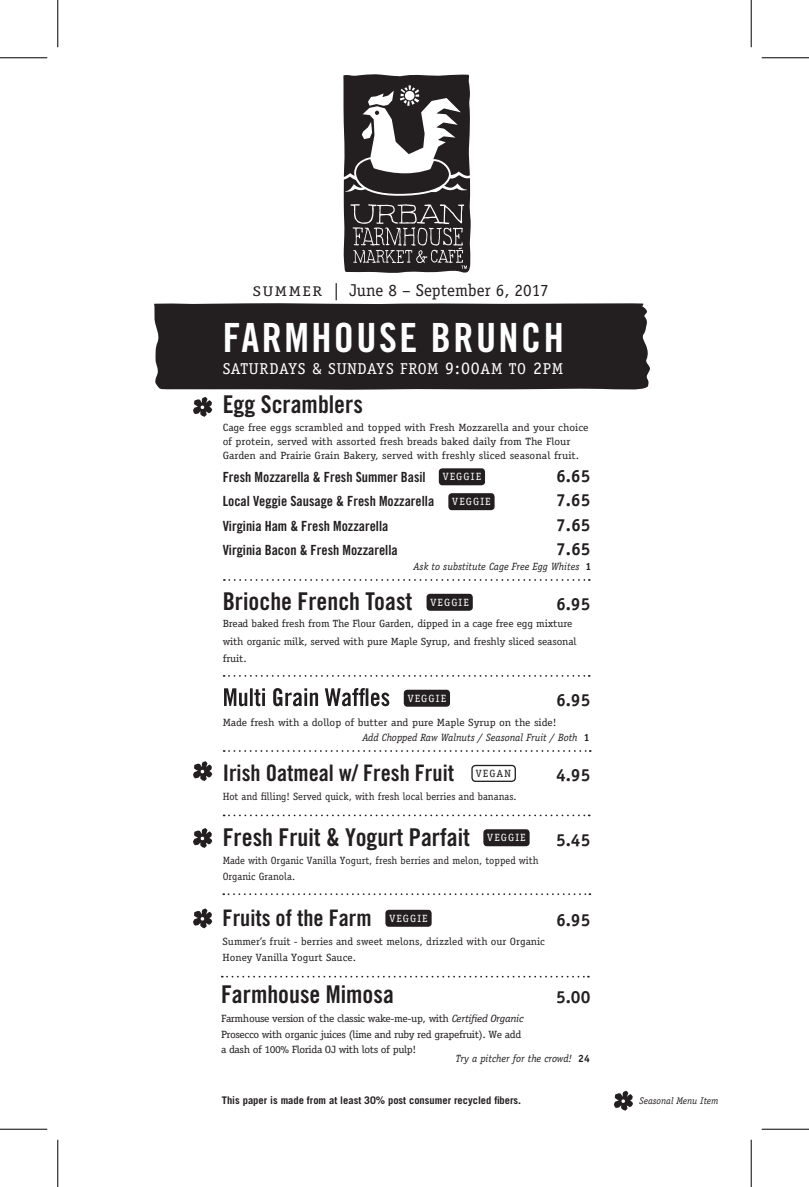
<style>
.page{position:relative;width:809px;height:1187px;background:#fff}
.page>*{position:absolute;margin:0;border:0;box-sizing:border-box;transform-origin:0 0}
.t1{font:40.25px "Trade Gothic LT Std Bd Cn 20";letter-spacing:.06em;color:#fff}
.t2{font:24.5px "Trade Gothic LT Std Bd Cn 20";color:#231f20}
.t3{font:22.75px "Trade Gothic LT Std Bd Cn 20";color:#231f20}
.t4{font:700 17.5px "Officina Serif Std";color:#231f20}
.t5{font:17.15px "Officina Serif Std";color:#231f20}
.t6{font:15.75px "Officina Serif Std";letter-spacing:.05em;color:#fff}
.t7{font:14px "Trade Gothic LT Std Bd Cn 20";color:#231f20}
.t8{font:10.5px/14px "Officina Serif Std";color:#231f20;scale:1.1 1}
.t9{font:10.5px/15.8px "Officina Serif Std";letter-spacing:-.035em;color:#231f20;scale:1.1 1}
.t10{font:10.5px/15.8px "Officina Serif Std";color:#231f20}
.t11{font:italic 10.5px "Officina Serif Std";color:#231f20}
.t12{font:10.5px/15.8px "Officina Serif Std";color:#231f20;scale:1.07 1}
.t13{font:700 10.5px "Trade Gothic LT Std";color:#231f20}
.t14{font:10.5px "Officina Serif Std";letter-spacing:.1em;color:#fff;scale:1.06 1}
.t15{font:10.5px "Officina Serif Std";color:#231f20;scale:1.06 1}
.t16{font:10.33px/17.5px "Officina Serif Std";letter-spacing:-.01em;color:#231f20;scale:1.09 1}
.t17{font:italic 9.62px "Officina Serif Std";color:#231f20}
.s1{font-size:14px}
.s2{font-size:17.5px}
.s3{font-weight:700;font-style:normal}
.s4{font-style:italic}
</style>
<div class="page">
<div style="left:154px;top:303px;width:496px;height:87px;background:#231f20"></div>
<svg style="left:224px;top:688px;width:165px;height:18px"></svg>
<svg style="left:224px;top:579px;width:365px;height:2px"></svg>
<svg style="left:223px;top:675px;width:366px;height:1px"></svg>
<svg style="left:224px;top:750px;width:366px;height:2px"></svg>
<svg style="left:223px;top:814px;width:366px;height:2px"></svg>
<svg style="left:223px;top:893px;width:367px;height:2px"></svg>
<div style="left:439px;top:468px;width:46px;height:17px;background:#231f20;border-radius:4px"></div>
<div style="left:448px;top:493px;width:46px;height:17px;background:#231f20;border-radius:4px"></div>
<div style="left:426px;top:594px;width:46px;height:17px;background:#231f20;border-radius:4px"></div>
<div style="left:483px;top:829px;width:46px;height:17px;background:#231f20;border-radius:4px"></div>
<div style="left:404px;top:689px;width:46px;height:17px;background:#231f20;border-radius:4px"></div>
<div style="left:471px;top:765px;width:45px;height:17px;border:1px solid #231f20;border-radius:4px"></div>
<div style="left:385px;top:909px;width:46px;height:17px;background:#231f20;border-radius:4px"></div>
<svg style="left:343px;top:74px;width:128px;height:199px"></svg>
<svg style="left:193px;top:397px;width:19px;height:20px"></svg>
<svg style="left:193px;top:761px;width:19px;height:20px"></svg>
<svg style="left:193px;top:828px;width:19px;height:20px"></svg>
<svg style="left:193px;top:908px;width:19px;height:20px"></svg>
<svg style="left:613px;top:1090px;width:20px;height:20px"></svg>
<svg style="left:222px;top:975px;width:367px;height:2px"></svg>
<hr style="left:0;top:57px;width:47px;height:1px;background:#000">
<hr style="left:761px;top:57px;width:47px;height:1px;background:#000">
<hr style="left:0;top:1128px;width:47px;height:1px;background:#000">
<hr style="left:761px;top:1128px;width:47px;height:1px;background:#000">
<hr style="left:57px;top:0;width:1px;height:47px;background:#000">
<hr style="left:57px;top:1139px;width:1px;height:47px;background:#000">
<hr style="left:750px;top:0;width:1px;height:47px;background:#000">
<hr style="left:750px;top:1139px;width:1px;height:47px;background:#000">
<h3 class="t5" style="left:253px;top:280px;width:297px"><span class="s1">SUMMER</span> | June 8 – September 6, 2017</h3>
<h1 class="t1" style="left:223px;top:313px;width:342px">FARMHOUSE BRUNCH</h1>
<h3 class="t6" style="left:223px;top:360px;width:342px">SATURDAYS &amp; SUNDAYS FROM <span class="s2">9:00</span>AM TO <span class="s2">2</span>PM</h3>
<h2 class="t2" style="left:223px;top:390px;width:142px">Egg Scramblers</h2>
<p class="t8" style="left:223px;top:420px;width:334px">Cage free eggs scrambled and topped with Fresh Mozzarella and your choice of protein, served with assorted fresh breads baked daily from The Flour<br>Garden and Prairie Grain Bakery, served with freshly sliced seasonal fruit.</p>
<h3 class="t7" style="left:223px;top:468px;width:204px">Fresh Mozzarella &amp; Fresh Summer Basil</h3>
<h3 class="t4" style="left:556px;top:465px;width:36px">6.65</h3>
<h3 class="t7" style="left:223px;top:492px;width:213px">Local Veggie Sausage &amp; Fresh Mozzarella</h3>
<h3 class="t4" style="left:556px;top:489px;width:36px">7.65</h3>
<h3 class="t7" style="left:223px;top:517px;width:167px">Virginia Ham &amp; Fresh Mozzarella</h3>
<h3 class="t4" style="left:556px;top:514px;width:36px">7.65</h3>
<h3 class="t7" style="left:223px;top:541px;width:176px">Virginia Bacon &amp; Fresh Mozzarella</h3>
<h3 class="t4" style="left:556px;top:538px;width:36px">7.65</h3>
<p class="t14" style="left:442px;top:470px;width:38px">VEGGIE</p>
<p class="t14" style="left:452px;top:495px;width:38px">VEGGIE</p>
<p class="t11" style="left:413px;top:560px;width:179px">Ask to substitute Cage Free Egg Whites <span class="s3">1</span></p>
<h2 class="t2" style="left:223px;top:586px;width:191px">Brioche French Toast</h2>
<h3 class="t4" style="left:556px;top:593px;width:36px">6.95</h3>
<p class="t16" style="left:223px;top:615px;width:326px">Bread baked fresh from The Flour Garden, dipped in a cage free egg mixture with organic milk, served with pure Maple Syrup, and freshly sliced seasonal fruit.</p>
<p class="t14" style="left:430px;top:596px;width:38px">VEGGIE</p>
<p class="t14" style="left:407px;top:692px;width:38px">VEGGIE</p>
<h3 class="t4" style="left:556px;top:689px;width:36px">6.95</h3>
<p class="t8" style="left:223px;top:715px;width:305px">Made fresh with a dollop of butter and pure Maple Syrup on the side!</p>
<p class="t11" style="left:362px;top:731px;width:229px">Add Chopped Raw Walnuts / Seasonal Fruit / Both <span class="s3">1</span></p>
<h3 class="t3" style="left:223px;top:759px;width:233px">Irish Oatmeal w/ Fresh Fruit</h3>
<h3 class="t4" style="left:556px;top:764px;width:36px">4.95</h3>
<p class="t10" style="left:223px;top:788px;width:295px">Hot and filling! Served quick, with fresh local berries and bananas.</p>
<p class="t15" style="left:476px;top:767px;width:34px">VEGAN</p>
<h2 class="t2" style="left:223px;top:822px;width:249px">Fresh Fruit &amp; Yogurt Parfait</h2>
<h3 class="t4" style="left:556px;top:828px;width:36px">5.45</h3>
<p class="t10" style="left:223px;top:853px;width:317px">Made with Organic Vanilla Yogurt, fresh berries and melon, topped with<br>Organic Granola.</p>
<p class="t14" style="left:487px;top:831px;width:38px">VEGGIE</p>
<h3 class="t3" style="left:222px;top:904px;width:151px">Fruits of the Farm</h3>
<h3 class="t4" style="left:556px;top:909px;width:36px">6.95</h3>
<p class="t12" style="left:222px;top:933px;width:303px">Summer’s fruit - berries and sweet melons, drizzled with our Organic<br>Honey Vanilla Yogurt Sauce.</p>
<p class="t14" style="left:389px;top:912px;width:38px">VEGGIE</p>
<h2 class="t2" style="left:221px;top:979px;width:174px">Farmhouse Mimosa</h2>
<h3 class="t4" style="left:556px;top:986px;width:36px">5.00</h3>
<p class="t9" style="left:221px;top:1010px;width:276px">Farmhouse version of the classic wake-me-up, with <span class="s4">Certified Organic<br></span>Prosecco with organic juices (lime and ruby red grapefruit). We add a dash of 100% Florida OJ with lots of pulp!</p>
<p class="t11" style="left:456px;top:1052px;width:136px">Try a pitcher for the crowd! <span class="s3">24</span></p>
<p class="t13" style="left:222px;top:1093px;width:301px">This paper is made from at least 30% post consumer recycled fibers.</p>
<p class="t17" style="left:639px;top:1095px;width:80px">Seasonal Menu Item</p>
</div>
